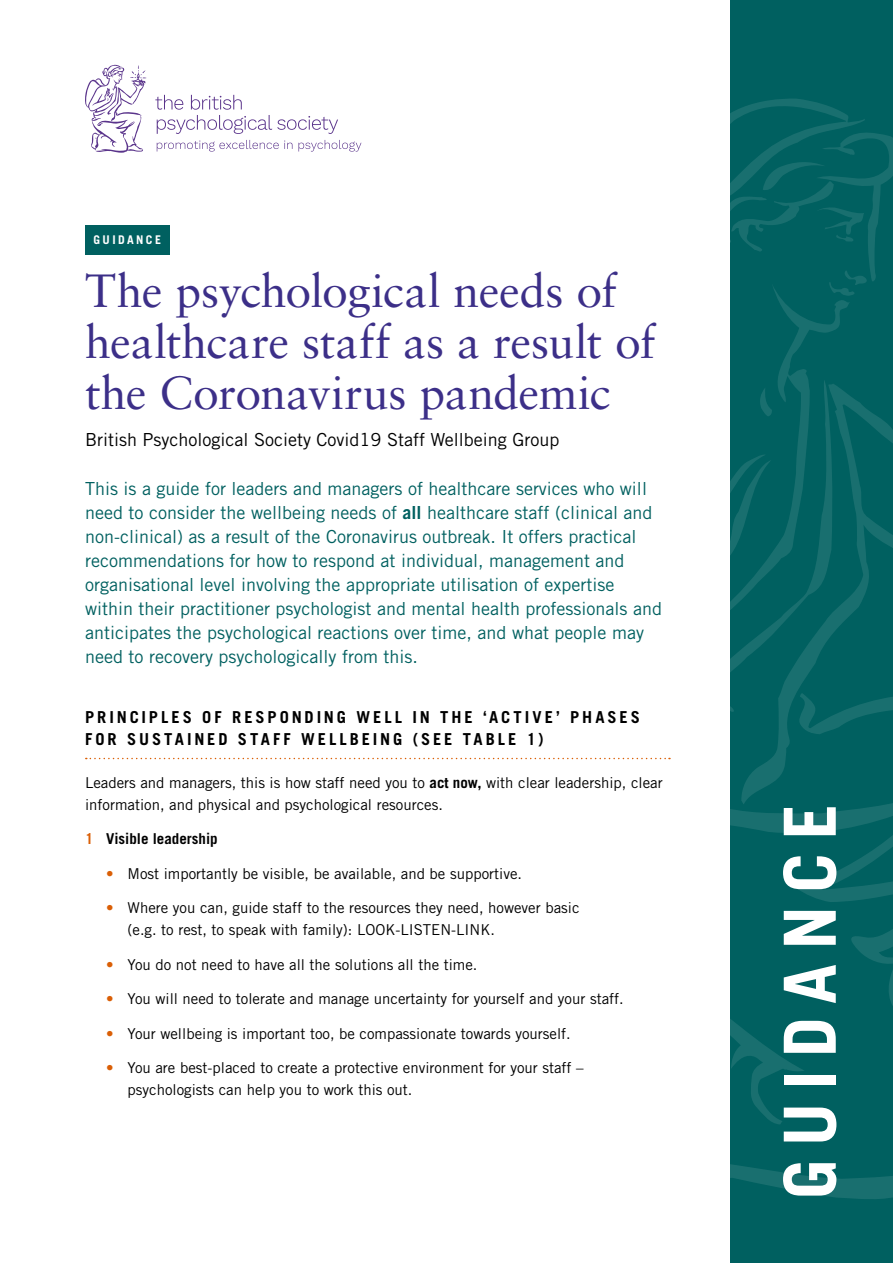
<style>
.page{position:relative;width:893px;height:1263px;background:#006060}
.page>*{position:absolute;margin:0;border:0;box-sizing:border-box;transform-origin:0 0}
.t1{font:700 72px "Trade Gothic";letter-spacing:.18em;color:#fff}
.t2{font:46.5px/51px "Sabon LT Std";letter-spacing:-.01em;color:#3c2f88}
.t3{font:18px/24px "Trade Gothic";color:#006060}
.t4{font:18px "Trade Gothic";color:#000}
.t5{font:700 16.5px/21.8px "Trade Gothic";letter-spacing:.175em;color:#000}
.t6{font:15px/21.8px "Trade Gothic";color:#000}
.t7{font:700 15px "Trade Gothic";color:#000}
.t8{font:700 12px "Trade Gothic";letter-spacing:.2em;color:#fff}
.s1{font-weight:700}
.s2{color:#da5f06}
</style>
<div class="page">
<svg style="left:729px;top:741px;width:164px;height:458px"></svg>
<svg style="left:729px;top:787px;width:164px;height:337px"></svg>
<svg style="left:741px;top:740px;width:152px;height:64px"></svg>
<svg style="left:729px;top:396px;width:164px;height:344px"></svg>
<svg style="left:729px;top:99px;width:164px;height:196px"></svg>
<svg style="left:729px;top:174px;width:121px;height:531px"></svg>
<div style="left:0;top:0;width:729px;height:1263px;background:#fff"></div>
<svg style="left:157px;top:140px;width:135px;height:12px"></svg>
<svg style="left:298px;top:140px;width:63px;height:12px"></svg>
<svg style="left:155px;top:95px;width:183px;height:39px"></svg>
<svg style="left:85px;top:65px;width:61px;height:88px"></svg>
<div style="left:85px;top:225px;width:85px;height:29px;background:#006060"></div>
<svg style="left:86px;top:758px;width:584px;height:1px"></svg>
<p class="t8" style="left:94px;top:232px;width:69px">GUIDANCE</p>
<h2 class="t2" style="left:85px;top:265px;width:572px">The psychological needs of healthcare staff as a result of the Coronavirus pandemic</h2>
<p class="t4" style="left:85px;top:428px;width:476px">British Psychological Society Covid19 Staff Wellbeing Group</p>
<p class="t3" style="left:85px;top:477px;width:578px">This is a guide for leaders and managers of healthcare services who will need to consider the wellbeing needs of <span class="s1">all</span> healthcare staff (clinical and non-clinical) as a result of the Coronavirus outbreak. It offers practical recommendations for how to respond at individual, management and organisational level involving the appropriate utilisation of expertise within their practitioner psychologist and mental health professionals and anticipates the psychological reactions over time, and what people may need to recovery psychologically from this.</p>
<p class="t5" style="left:85px;top:706px;width:556px">PRINCIPLES OF RESPONDING WELL IN THE ‘ACTIVE’ PHASES<br>FOR SUSTAINED STAFF WELLBEING (SEE TABLE 1)</p>
<p class="t6" style="left:85px;top:772px;width:579px">Leaders and managers, this is how staff need you to <span class="s1">act now,</span> with clear leadership, clear information, and physical and psychological resources.</p>
<p class="t7" style="left:85px;top:830px;width:134px"><span class="s2">1</span> Visible leadership</p>
<p class="t6" style="left:106px;top:862px;width:417px"><span class="s2">•</span> Most importantly be visible, be available, and be supportive.</p>
<p class="t6" style="left:128px;top:897px;width:453px;text-indent:-21px"><span class="s2">•</span> Where you can, guide staff to the resources they need, however basic (e.g. to rest, to speak with family): LOOK-LISTEN-LINK.</p>
<p class="t6" style="left:106px;top:953px;width:373px"><span class="s2">•</span> You do not need to have all the solutions all the time.</p>
<p class="t6" style="left:106px;top:988px;width:519px"><span class="s2">•</span> You will need to tolerate and manage uncertainty for yourself and your staff.</p>
<p class="t6" style="left:106px;top:1022px;width:466px"><span class="s2">•</span> Your wellbeing is important too, be compassionate towards yourself.</p>
<p class="t6" style="left:128px;top:1057px;width:458px;text-indent:-21px"><span class="s2">•</span> You are best-placed to create a protective environment for your staff – psychologists can help you to work this out.</p>
<h1 class="t1" style="left:766px;top:1199px;width:397px;rotate:-90deg">GUIDANCE</h1>
</div>
